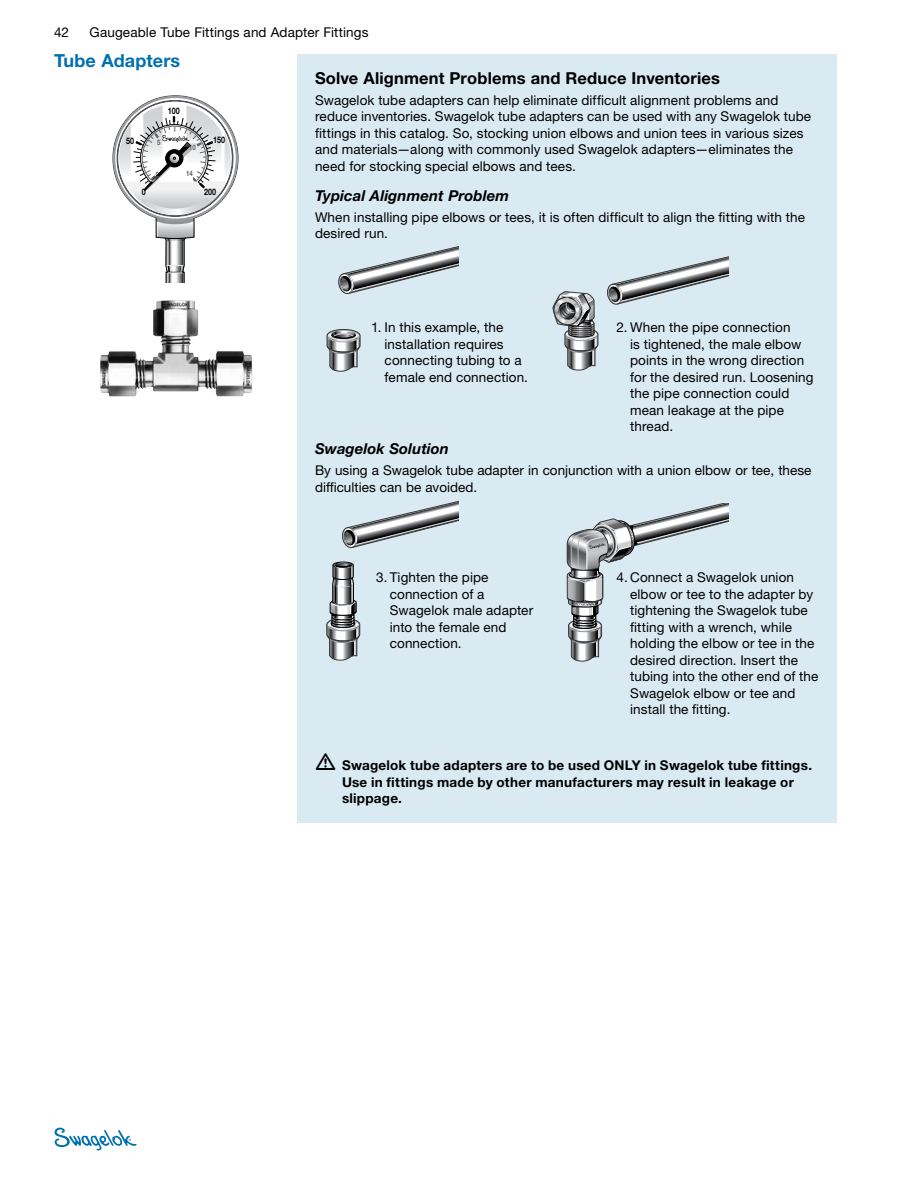
<style>
.page{position:relative;width:918px;height:1188px;background:#fff}
.page>*{position:absolute;margin:0;border:0;box-sizing:border-box;transform-origin:0 0}
.t1{font:700 18px "Helvetica Neue LT Std";letter-spacing:.01em;color:#0070af}
.t2{font:700 16.5px "Helvetica Neue LT Std";letter-spacing:.01em;color:#000}
.t3{font:italic 700 15px "Helvetica Neue LT Std";letter-spacing:.005em;color:#000}
.t4{font:13.5px/16.5px "Helvetica Neue LT Std";letter-spacing:.01em;color:#000}
.t5{font:700 13.5px/16.5px "Helvetica Neue LT Std";letter-spacing:.02em;color:#000}
.t6{font:700 9px "Helvetica Neue LT Std";color:#000;scale:.8 1}
.t7{font:700 7.5px "Helvetica Neue LT Std";color:#616264;scale:.8 1}
</style>
<div class="page">
<svg style="left:55px;top:1128px;width:82px;height:22px"></svg>
<div style="left:297px;top:54px;width:540px;height:768px;background:#d9eaf3"></div>
<svg style="left:338px;top:246px;width:121px;height:49px"></svg>
<svg style="left:326px;top:329px;width:35px;height:43px"></svg>
<svg style="left:607px;top:256px;width:122px;height:49px"></svg>
<svg style="left:552px;top:291px;width:47px;height:80px"></svg>
<svg style="left:342px;top:500px;width:117px;height:49px"></svg>
<svg style="left:326px;top:562px;width:35px;height:99px"></svg>
<svg style="left:567px;top:503px;width:162px;height:159px"></svg>
<svg style="left:116px;top:98px;width:118px;height:185px"></svg>
<img style="left:100px;top:300px;width:152px;height:96px">
<p class="t4" style="left:54px;top:23px;width:16px">42</p>
<p class="t4" style="left:90px;top:23px;width:280px">Gaugeable Tube Fittings and Adapter Fittings</p>
<p class="t2" style="left:315px;top:68px;width:406px">Solve Alignment Problems and Reduce Inventories</p>
<p class="t4" style="left:315px;top:92px;width:498px">Swagelok tube adapters can help eliminate difficult alignment problems and reduce inventories. Swagelok tube adapters can be used with any Swagelok tube fittings in this catalog. So, stocking union elbows and union tees in various sizes and materials—along with commonly used Swagelok adapters—eliminates the need for stocking special elbows and tees.</p>
<p class="t3" style="left:315px;top:186px;width:196px">Typical Alignment Problem</p>
<p class="t4" style="left:315px;top:209px;width:491px">When installing pipe elbows or tees, it is often difficult to align the fitting with the desired run.</p>
<h1 class="t1" style="left:54px;top:49px;width:128px">Tube Adapters</h1>
<p class="t6" style="left:168px;top:105px;width:17px">100</p>
<p class="t7" style="left:157px;top:137px;width:6px">5</p>
<p class="t6" style="left:213px;top:134px;width:17px">150</p>
<p class="t7" style="left:156px;top:170px;width:6px">0</p>
<p class="t6" style="left:126px;top:135px;width:12px">50</p>
<p class="t7" style="left:189px;top:143px;width:10px">10</p>
<p class="t7" style="left:186px;top:169px;width:10px">14</p>
<p class="t6" style="left:142px;top:186px;width:7px">0</p>
<p class="t6" style="left:204px;top:186px;width:17px">200</p>
<p class="t4" style="left:385px;top:319px;width:145px;text-indent:-14px">1. In this example, the installation requires connecting tubing to a female end connection.</p>
<p class="t4" style="left:630px;top:319px;width:185px;text-indent:-14px">2. When the pipe connection<br>is tightened, the male elbow points in the wrong direction for the desired run. Loosening the pipe connection could mean leakage at the pipe thread.</p>
<p class="t3" style="left:315px;top:440px;width:136px">Swagelok Solution</p>
<p class="t4" style="left:315px;top:462px;width:498px">By using a Swagelok tube adapter in conjunction with a union elbow or tee, these difficulties can be avoided.</p>
<p class="t4" style="left:390px;top:569px;width:145px;text-indent:-14px">3. Tighten the pipe connection of a<br>Swagelok male adapter into the female end connection.</p>
<p class="t4" style="left:630px;top:569px;width:190px;text-indent:-14px">4. Connect a Swagelok union elbow or tee to the adapter by tightening the Swagelok tube fitting with a wrench, while holding the elbow or tee in the desired direction. Insert the tubing into the other end of the<br>Swagelok elbow or tee and install the fitting.</p>
<p class="t5" style="left:342px;top:757px;width:472px">Swagelok tube adapters are to be used ONLY in Swagelok tube fittings.<br>Use in fittings made by other manufacturers may result in leakage or slippage.</p>
</div>
